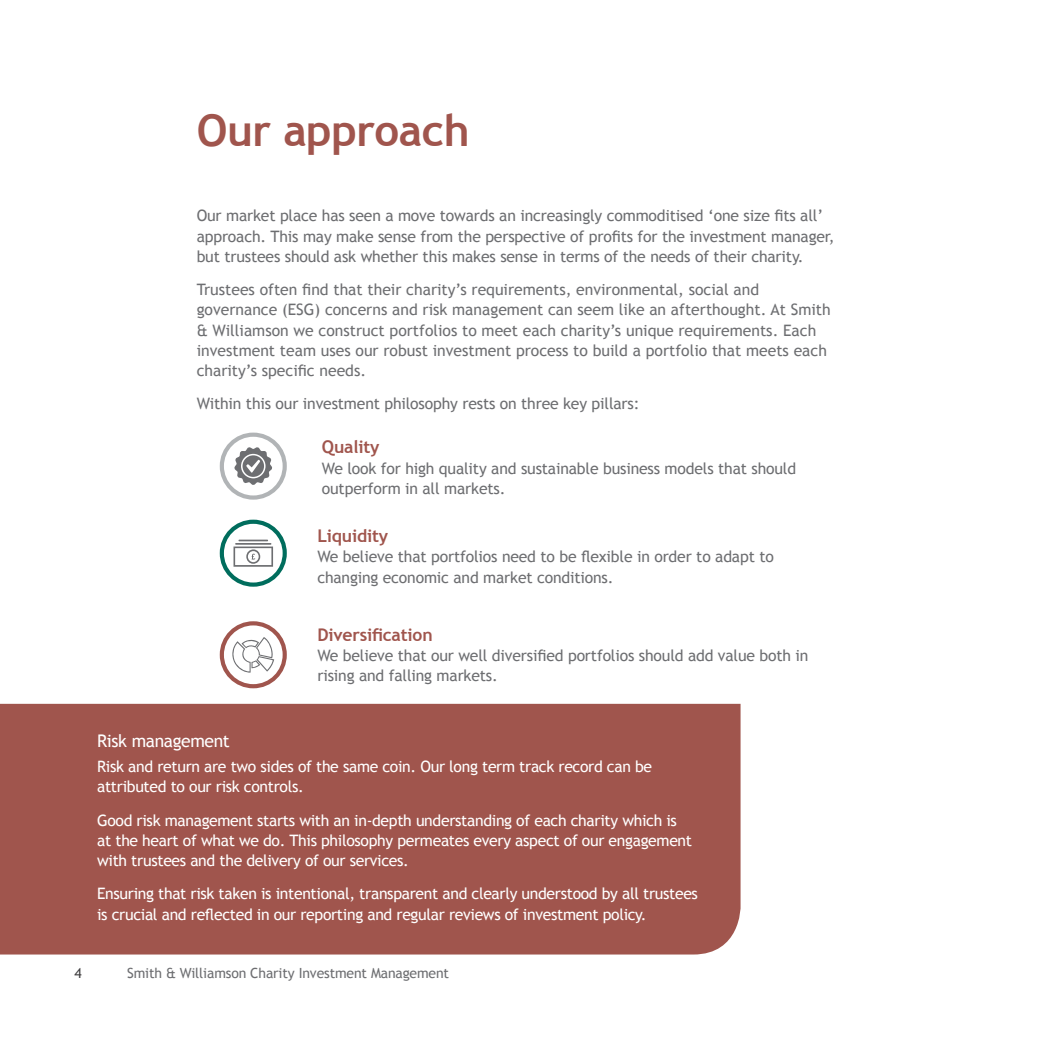
<style>
.page{position:relative;width:1042px;height:1042px;background:#fff}
.page>*{position:absolute;margin:0;border:0;box-sizing:border-box;transform-origin:0 0}
.t1{font:700 43.75px "Trebuchet MS";letter-spacing:-.01em;color:#a0554d}
.t2{font:700 17.5px "Trebuchet MS";letter-spacing:-.01em;color:#a0554d}
.t3{font:17.5px "Trebuchet MS";letter-spacing:-.02em;color:#fff}
.t4{font:15.75px/20.1px "Trebuchet MS";letter-spacing:-.01em;color:#6d6e71}
.t5{font:15.75px/20.1px "Trebuchet MS";letter-spacing:-.02em;color:#fff}
.t6{font:14px "Trebuchet MS";letter-spacing:-.01em;color:#6d6e71}
.t7{font:14px "Trebuchet MS";color:#414042}
</style>
<div class="page">
<svg style="left:222px;top:435px;width:63px;height:62px"></svg>
<div style="left:220px;top:432px;width:67px;height:68px;border:4px solid #b1b4b6;border-radius:50%"></div>
<svg style="left:234px;top:447px;width:38px;height:38px"></svg>
<svg style="left:222px;top:623px;width:63px;height:63px"></svg>
<div style="left:220px;top:621px;width:67px;height:67px;border:4px solid #a0554d;border-radius:50%"></div>
<svg style="left:231px;top:637px;width:43px;height:36px"></svg>
<svg style="left:222px;top:522px;width:63px;height:62px"></svg>
<div style="left:220px;top:520px;width:67px;height:67px;border:4px solid #006d5d;border-radius:50%"></div>
<hr style="left:235px;top:543px;width:36px;height:2px;background:#6d6e71">
<hr style="left:238px;top:539px;width:30px;height:2px;background:#6d6e71">
<svg style="left:233px;top:546px;width:40px;height:21px"></svg>
<div style="left:0;top:704px;width:740px;height:250px;background:#a0554d"></div>
<h1 class="t1" style="left:197px;top:103px;width:275px">Our approach</h1>
<p class="t4" style="left:197px;top:206px;width:639px">Our market place has seen a move towards an increasingly commoditised ‘one size fits all’ approach. This may make sense from the perspective of profits for the investment manager, but trustees should ask whether this makes sense in terms of the needs of their charity.</p>
<p class="t4" style="left:197px;top:280px;width:635px">Trustees often find that their charity’s requirements, environmental, social and governance (ESG) concerns and risk management can seem like an afterthought. At Smith &amp; Williamson we construct portfolios to meet each charity’s unique requirements. Each investment team uses our robust investment process to build a portfolio that meets each charity’s specific needs.</p>
<p class="t4" style="left:197px;top:394px;width:444px">Within this our investment philosophy rests on three key pillars:</p>
<p class="t2" style="left:322px;top:436px;width:59px">Quality</p>
<p class="t4" style="left:322px;top:458px;width:476px">We look for high quality and sustainable business models that should outperform in all markets.</p>
<p class="t2" style="left:317px;top:525px;width:72px">Liquidity</p>
<p class="t4" style="left:317px;top:547px;width:458px">We believe that portfolios need to be flexible in order to adapt to changing economic and market conditions.</p>
<p class="t2" style="left:317px;top:624px;width:117px">Diversification</p>
<p class="t4" style="left:317px;top:646px;width:493px">We believe that our well diversified portfolios should add value both in rising and falling markets.</p>
<p class="t3" style="left:97px;top:730px;width:134px">Risk management</p>
<p class="t5" style="left:97px;top:756px;width:556px">Risk and return are two sides of the same coin. Our long term track record can be attributed to our risk controls.</p>
<p class="t5" style="left:97px;top:810px;width:596px">Good risk management starts with an in-depth understanding of each charity which is at the heart of what we do. This philosophy permeates every aspect of our engagement with trustees and the delivery of our services.</p>
<p class="t5" style="left:97px;top:884px;width:602px">Ensuring that risk taken is intentional, transparent and clearly understood by all trustees is crucial and reflected in our reporting and regular reviews of investment policy.</p>
<p class="t7" style="left:74px;top:964px;width:9px">4</p>
<p class="t6" style="left:127px;top:964px;width:323px">Smith &amp; Williamson Charity Investment Management</p>
</div>
